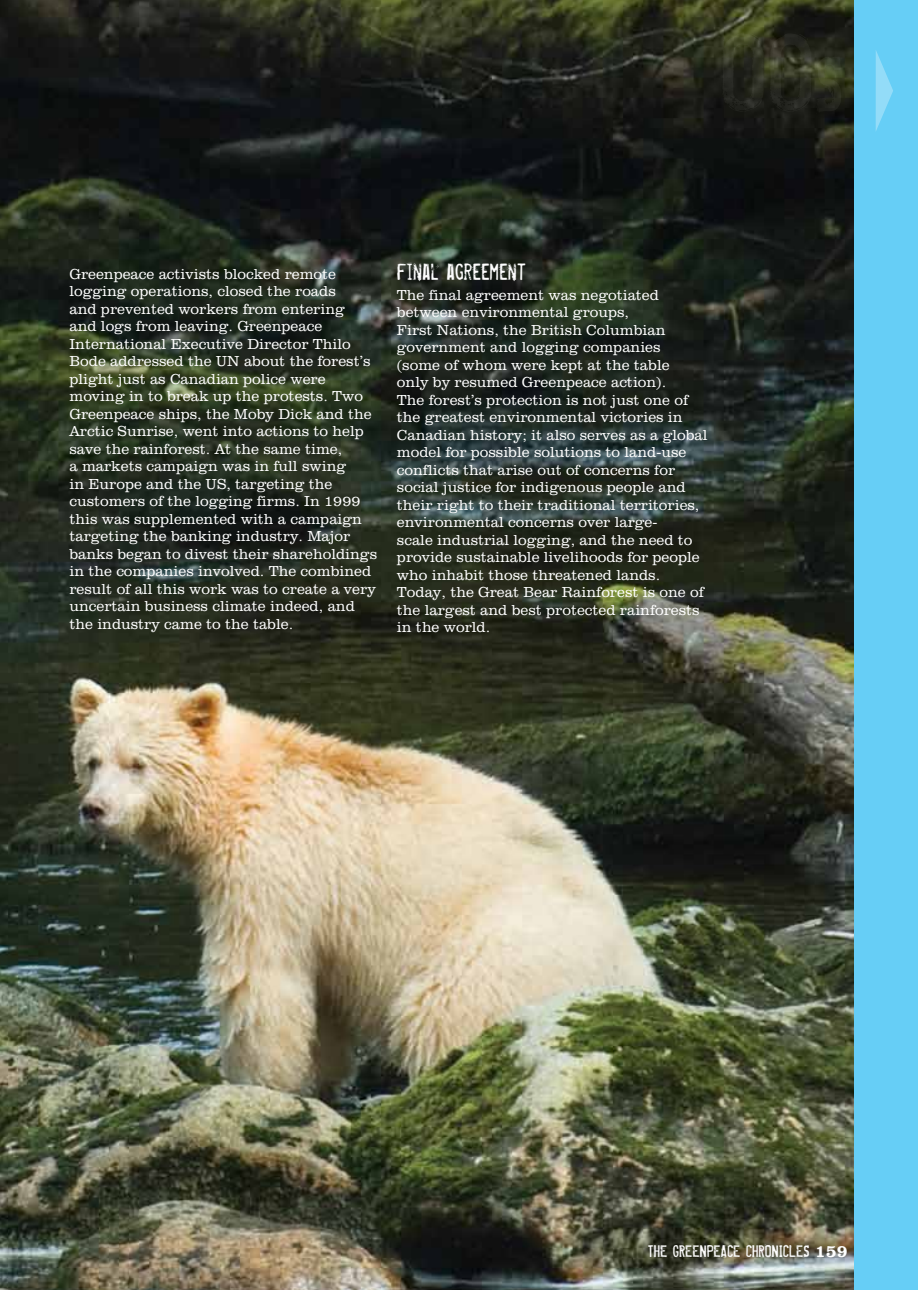
<style>
.page{position:relative;width:918px;height:1290px;background:#fff}
.page>*{position:absolute;margin:0;border:0;box-sizing:border-box;transform-origin:0 0}
.t1{font:24.5px "Misproject";color:#fff}
.t2{font:17.5px "Misproject";color:#fff}
.t3{font:300 14.88px/17.5px "Clarendon BT";color:#fff}
.s1{font-family:"Clarendon BT";font-weight:800}
</style>
<div class="page">
<img style="left:0;top:0;width:854px;height:1290px">
<div style="left:854px;top:0;width:64px;height:1290px;background:#66cef6"></div>
<svg style="left:875px;top:50px;width:18px;height:81px"></svg>
<p class="t3" style="left:69px;top:265px;width:309px">Greenpeace activists blocked remote logging operations, closed the roads<br>and prevented workers from entering<br>and logs from leaving. Greenpeace International Executive Director Thilo Bode addressed the UN about the forest’s plight just as Canadian police were moving in to break up the protests. Two Greenpeace ships, the Moby Dick and the Arctic Sunrise, went into actions to help save the rainforest. At the same time,<br>a markets campaign was in full swing<br>in Europe and the US, targeting the customers of the logging firms. In 1999 this was supplemented with a campaign targeting the banking industry. Major banks began to divest their shareholdings in the companies involved. The combined result of all this work was to create a very uncertain business climate indeed, and the industry came to the table.</p>
<p class="t1" style="left:397px;top:256px;width:131px">FINAL AGREEMENT</p>
<p class="t3" style="left:397px;top:286px;width:312px">The final agreement was negotiated between environmental groups,<br>First Nations, the British Columbian government and logging companies<br>(some of whom were kept at the table<br>only by resumed Greenpeace action).<br>The forest’s protection is not just one of the greatest environmental victories in Canadian history; it also serves as a global model for possible solutions to land-use conflicts that arise out of concerns for social justice for indigenous people and their right to their traditional territories, environmental concerns over large-<br>scale industrial logging, and the need to provide sustainable livelihoods for people who inhabit those threatened lands.<br>Today, the Great Bear Rainforest is one of the largest and best protected rainforests in the world.</p>
<p class="t2" style="left:648px;top:1239px;width:202px">THE GREENPEACE CHRONICLES <span class="s1">159</span></p>
</div>
